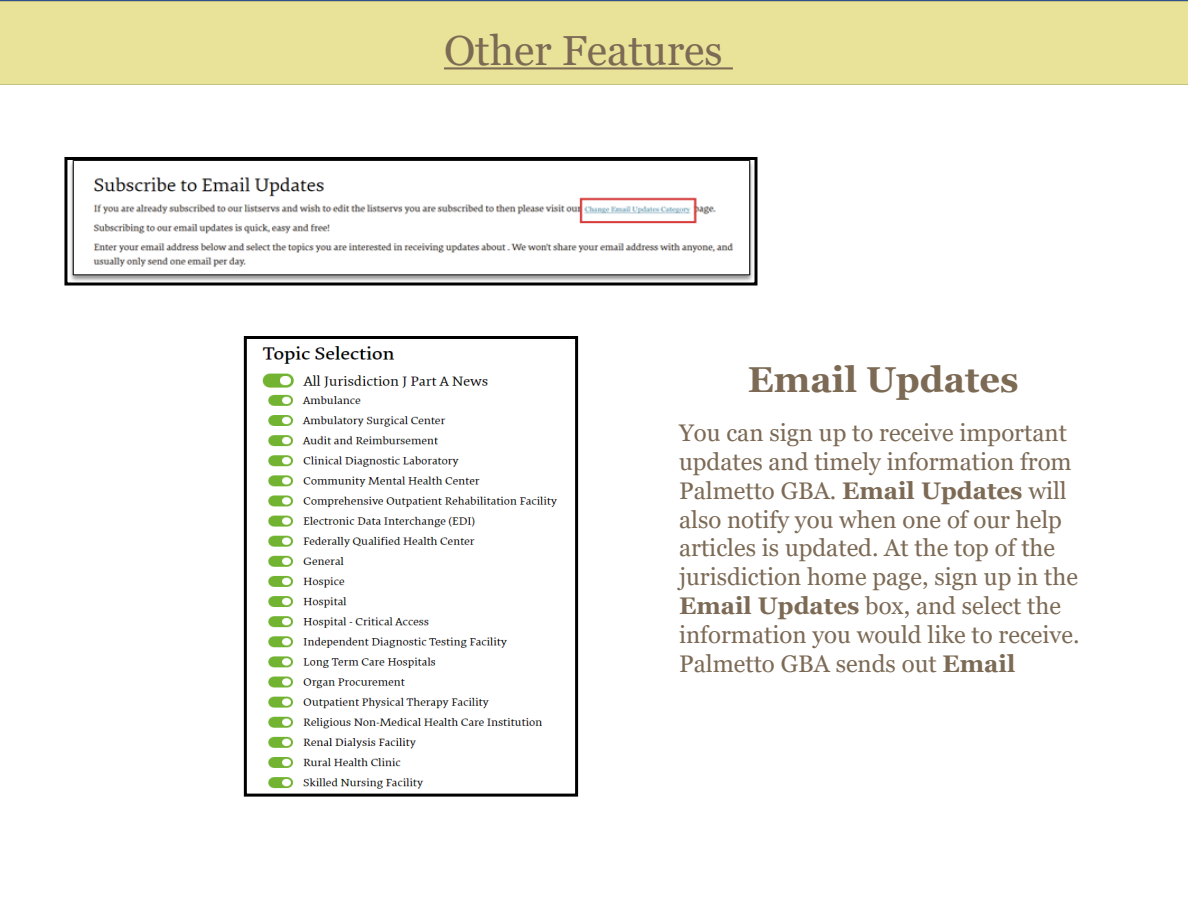
<style>
.page{position:relative;width:1188px;height:918px;background:#fff}
.page>*{position:absolute;margin:0;border:0;box-sizing:border-box;transform-origin:0 0}
.t1{font:42px "Georgia";color:#7c6a55}
.t2{font:700 36px "Georgia";color:#7c6a55}
.t3{font:24px/28.8px "Georgia";color:#7c6a55}
.s1{font-weight:700}
</style>
<div class="page">
<img style="left:70px;top:161px;width:683px;height:120px">
<img style="left:262px;top:346px;width:296px;height:443px">
<hr style="left:444px;top:67px;width:289px;height:2px;background:#7c6a55">
<div style="left:64px;top:157px;width:694px;height:129px;border:3px solid #000"></div>
<div style="left:244px;top:336px;width:334px;height:461px;border:3px solid #000"></div>
<p class="t1" style="left:444px;top:25px;width:280px">Other Features</p>
<p class="t2" style="left:748px;top:357px;width:272px">Email Updates</p>
<p class="t3" style="left:679px;top:419px;width:402px">You can sign up to receive important updates and timely information from Palmetto GBA. <span class="s1">Email Updates</span> will also notify you when one of our help articles is updated. At the top of the jurisdiction home page, sign up in the <span class="s1">Email Updates</span> box, and select the information you would like to receive.<br>Palmetto GBA sends out <span class="s1">Email</span></p>
</div>
